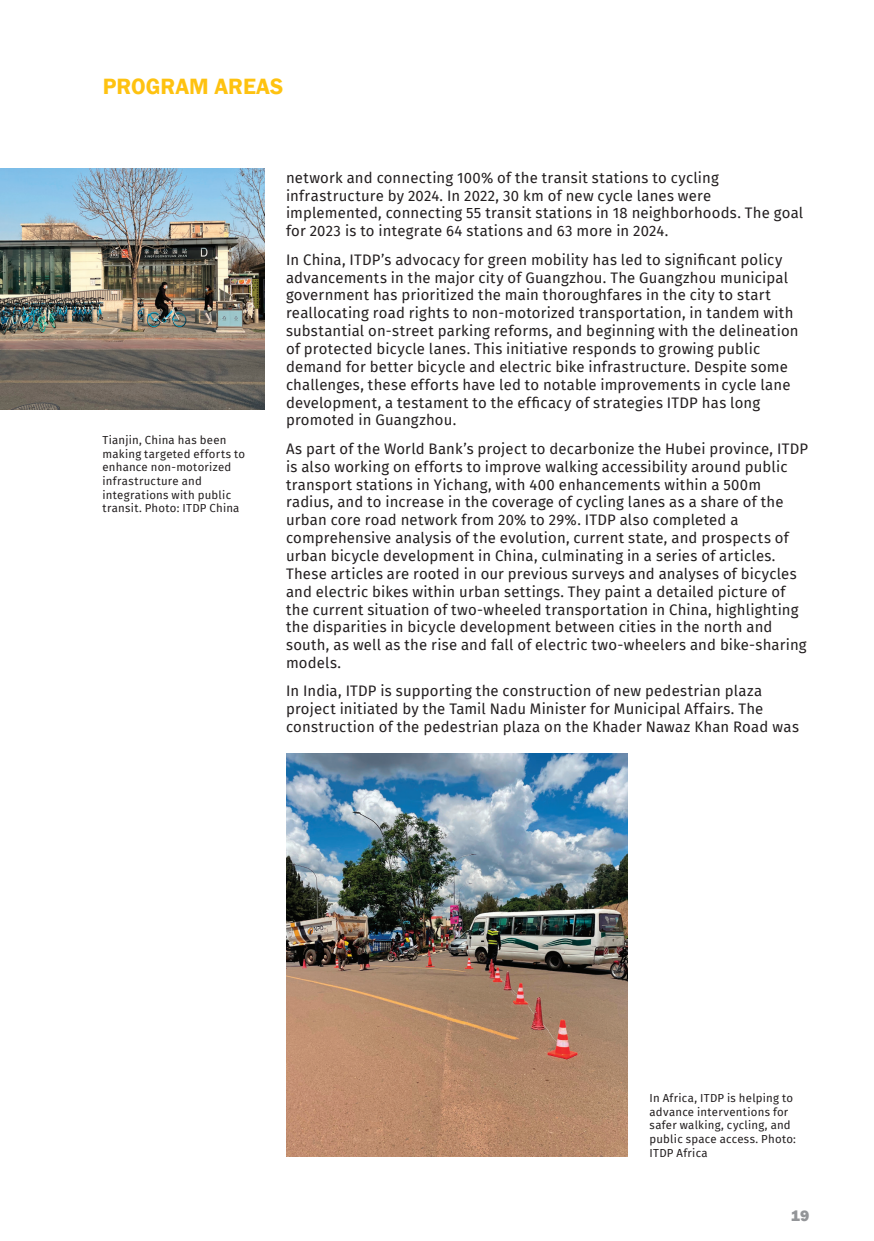
<style>
.page{position:relative;width:874px;height:1241px;background:#fff}
.page>*{position:absolute;margin:0;border:0;box-sizing:border-box;transform-origin:0 0}
.t1{font:600 22.75px "Franklin Gothic";color:#fec210}
.t2{font:800 15.75px "Franklin Gothic";color:#939598}
.t3{font:14.88px/17.8px "Fira Sans";letter-spacing:.01em;color:#231f20}
.t4{font:11.38px/13.7px "Fira Sans";letter-spacing:.02em;color:#231f20}
</style>
<div class="page">
<img style="left:286px;top:753px;width:341px;height:403px">
<img style="left:0;top:169px;width:264px;height:241px">
<h1 class="t1" style="left:103px;top:73px;width:182px">PROGRAM AREAS</h1>
<p class="t4" style="left:102px;top:433px;width:144px">Tianjin, China has been making targeted efforts to enhance non-motorized infrastructure and integrations with public transit. Photo: ITDP China</p>
<p class="t3" style="left:286px;top:168px;width:518px">network and connecting 100% of the transit stations to cycling infrastructure by 2024. In 2022, 30 km of new cycle lanes were implemented, connecting 55 transit stations in 18 neighborhoods. The goal for 2023 is to integrate 64 stations and 63 more in 2024.</p>
<p class="t3" style="left:286px;top:250px;width:514px">In China, ITDP’s advocacy for green mobility has led to significant policy advancements in the major city of Guangzhou. The Guangzhou municipal government has prioritized the main thoroughfares in the city to start reallocating road rights to non-motorized transportation, in tandem with substantial on-street parking reforms, and beginning with the delineation of protected bicycle lanes. This initiative responds to growing public demand for better bicycle and electric bike infrastructure. Despite some challenges, these efforts have led to notable improvements in cycle lane development, a testament to the efficacy of strategies ITDP has long promoted in Guangzhou.</p>
<p class="t3" style="left:286px;top:439px;width:523px">As part of the World Bank’s project to decarbonize the Hubei province, ITDP is also working on efforts to improve walking accessibility around public transport stations in Yichang, with 400 enhancements within a 500m radius, and to increase in the coverage of cycling lanes as a share of the urban core road network from 20% to 29%. ITDP also completed a comprehensive analysis of the evolution, current state, and prospects of urban bicycle development in China, culminating in a series of articles.<br>These articles are rooted in our previous surveys and analyses of bicycles and electric bikes within urban settings. They paint a detailed picture of the current situation of two-wheeled transportation in China, highlighting the disparities in bicycle development between cities in the north and south, as well as the rise and fall of electric two-wheelers and bike-sharing models.</p>
<p class="t3" style="left:286px;top:682px;width:514px">In India, ITDP is supporting the construction of new pedestrian plaza project initiated by the Tamil Nadu Minister for Municipal Affairs. The construction of the pedestrian plaza on the Khader Nawaz Khan Road was</p>
<p class="t4" style="left:649px;top:1090px;width:148px">In Africa, ITDP is helping to advance interventions for safer walking, cycling, and public space access. Photo:<br>ITDP Africa</p>
<p class="t2" style="left:790px;top:1205px;width:20px">19</p>
</div>
